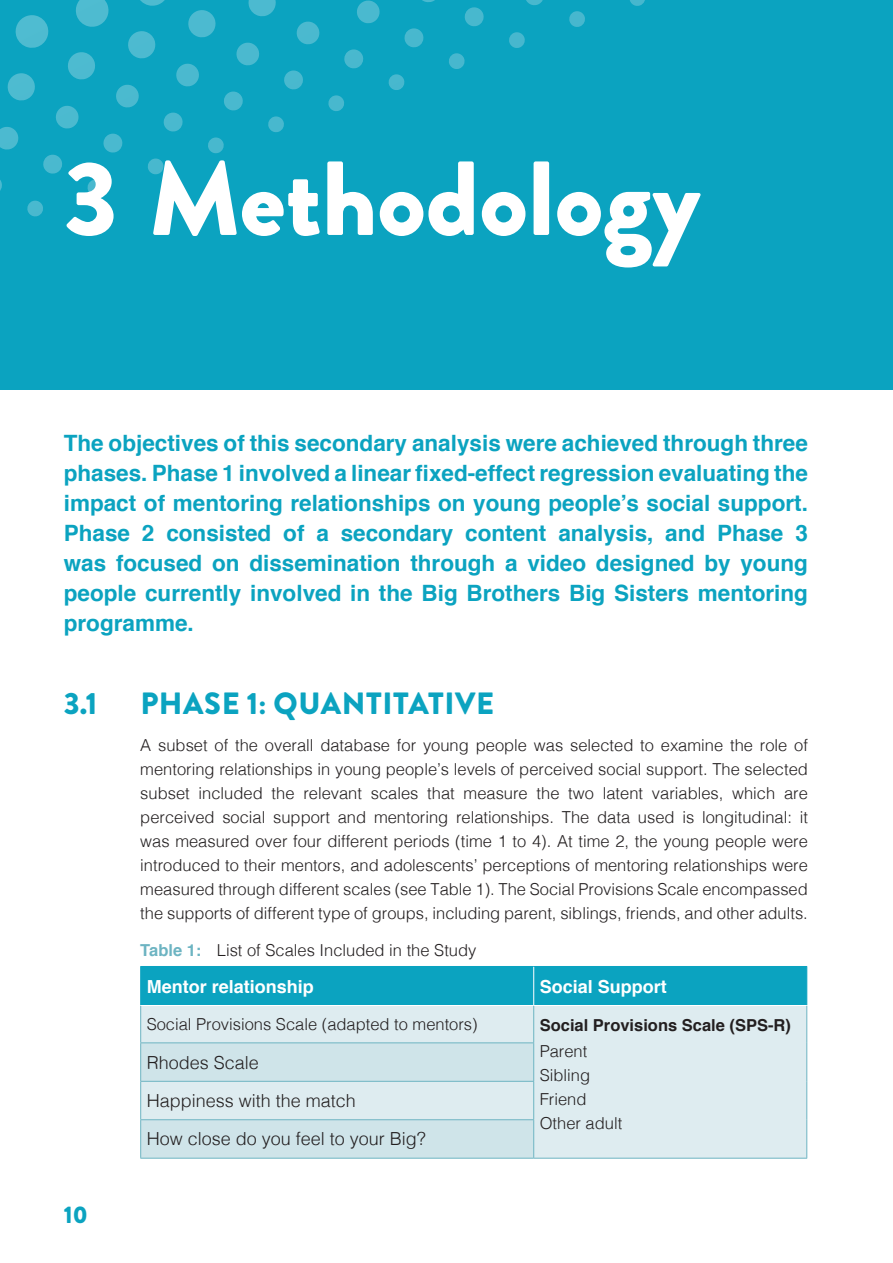
<style>
.page{position:relative;width:893px;height:1263px;background:#fff}
.page>*{position:absolute;margin:0;border:0;box-sizing:border-box;transform-origin:0 0}
.t1{font:900 105px "Brandon Grotesque";color:#fff}
.t2{font:900 30.75px "Brandon Grotesque";letter-spacing:.02em;color:#0ba3c0}
.t3{font:900 24px "Brandon Grotesque";color:#0ba3c0}
.t4{font:700 22.5px/30px "Helvetica";color:#0ba3c0;text-align:justify}
.t5{font:300 18px/38.4px "Helvetica";color:#231f20}
.t6{font:700 18px "Helvetica";color:#fff}
.t7{font:300 16.5px/24px "Helvetica";color:#231f20;text-align:justify}
.t8{font:700 16.5px "Helvetica";color:#231f20}
.s1{font-weight:700;color:#6db4c2}
</style>
<div class="page">
<div style="left:0;top:0;width:893px;height:390px;background:#0ba3c0"></div>
<svg style="left:630px;top:0;width:15px;height:6px"></svg>
<svg style="left:569px;top:11px;width:16px;height:16px"></svg>
<svg style="left:509px;top:32px;width:16px;height:16px"></svg>
<svg style="left:449px;top:53px;width:16px;height:16px"></svg>
<svg style="left:388px;top:74px;width:17px;height:16px"></svg>
<svg style="left:328px;top:95px;width:16px;height:16px"></svg>
<svg style="left:27px;top:201px;width:16px;height:16px"></svg>
<svg style="left:526px;top:0;width:17px;height:5px"></svg>
<svg style="left:464px;top:7px;width:20px;height:19px"></svg>
<svg style="left:404px;top:28px;width:20px;height:19px"></svg>
<svg style="left:344px;top:49px;width:20px;height:20px"></svg>
<svg style="left:422px;top:0;width:13px;height:2px"></svg>
<svg style="left:357px;top:1px;width:23px;height:22px"></svg>
<svg style="left:0;top:0;width:320px;height:195px"></svg>
<div style="left:141px;top:967px;width:665px;height:38px;background:#0ba3c0"></div>
<div style="left:141px;top:1006px;width:665px;height:152px;background:#deecf0"></div>
<svg style="left:141px;top:1043px;width:392px;height:115px;background:#d2e6ea"></svg>
<hr style="left:140px;top:966px;width:394px;height:1px;background:#0ba3c0">
<hr style="left:534px;top:966px;width:273px;height:1px;background:#0ba3c0">
<hr style="left:533px;top:967px;width:1px;height:38px;background:#fff">
<hr style="left:140px;top:1082px;width:1px;height:37px;background:#6db4c2">
<hr style="left:806px;top:1006px;width:1px;height:37px;background:#6db4c2">
<hr style="left:806px;top:1043px;width:1px;height:38px;background:#6db4c2">
<hr style="left:806px;top:1081px;width:1px;height:39px;background:#6db4c2">
<hr style="left:806px;top:1120px;width:1px;height:38px;background:#6db4c2">
<hr style="left:533px;top:1082px;width:1px;height:37px;background:#6db4c2">
<hr style="left:534px;top:1158px;width:273px;height:1px;background:#6db4c2">
<hr style="left:140px;top:1006px;width:1px;height:36px;background:#6db4c2">
<hr style="left:533px;top:1006px;width:1px;height:36px;background:#6db4c2">
<hr style="left:140px;top:1042px;width:394px;height:1px;background:#6db4c2">
<hr style="left:140px;top:1043px;width:1px;height:38px;background:#6db4c2">
<hr style="left:533px;top:1043px;width:1px;height:38px;background:#6db4c2">
<hr style="left:140px;top:1081px;width:394px;height:1px;background:#6db4c2">
<hr style="left:140px;top:1119px;width:394px;height:1px;background:#6db4c2">
<hr style="left:140px;top:1120px;width:1px;height:38px;background:#6db4c2">
<hr style="left:533px;top:1120px;width:1px;height:38px;background:#6db4c2">
<hr style="left:140px;top:1158px;width:394px;height:1px;background:#6db4c2">
<hr style="left:806px;top:967px;width:1px;height:38px;background:#0ba3c0">
<hr style="left:140px;top:967px;width:1px;height:38px;background:#0ba3c0">
<h1 class="t1" style="left:64px;top:124px;width:639px">3 Methodology</h1>
<p class="t4" style="left:64px;top:428px;width:746px">The objectives of this secondary analysis were achieved through three phases. Phase 1 involved a linear fixed-effect regression evaluating the impact of mentoring relationships on young people’s social support.<br>Phase 2 consisted of a secondary content analysis, and Phase 3 was focused on dissemination through a video designed by young people currently involved in the Big Brothers Big Sisters mentoring programme.</p>
<h2 class="t2" style="left:64px;top:682px;width:35px">3.1</h2>
<h2 class="t2" style="left:140px;top:682px;width:180px">PHASE 1: QUANT</h2>
<h2 class="t2" style="left:382px;top:682px;width:93px">ITATIVE</h2>
<p class="t7" style="left:140px;top:732px;width:669px">A subset of the overall database for young people was selected to examine the role of mentoring relationships in young people’s levels of perceived social support. The selected subset included the relevant scales that measure the two latent variables, which are perceived social support and mentoring relationships. The data used is longitudinal: it was measured over four different periods (time 1 to 4). At time 2, the young people were introduced to their mentors, and adolescents’ perceptions of mentoring relationships were measured through different scales (see Table 1). The Social Provisions Scale encompassed the supports of different type of groups, including parent, siblings, friends, and other adults.</p>
<p class="t7" style="left:140px;top:937px;width:338px"><span class="s1">Table 1:</span> List of Scales Included in the Study</p>
<p class="t6" style="left:147px;top:972px;width:169px">Mentor relationship</p>
<p class="t6" style="left:540px;top:972px;width:129px">Social Support</p>
<p class="t7" style="left:147px;top:1011px;width:333px">Social Provisions Scale (adapted to mentors)</p>
<p class="t8" style="left:540px;top:1011px;width:253px">Social Provisions Scale (SPS-R)</p>
<p class="t7" style="left:540px;top:1038px;width:84px;text-align:left">Parent<br>Sibling<br>Friend<br>Other adult</p>
<p class="t5" style="left:147px;top:1042px;width:281px">Rhodes Scale<br>Happiness with the match<br>How close do you feel to your Big?</p>
<h3 class="t3" style="left:64px;top:1198px;width:25px">10</h3>
</div>
